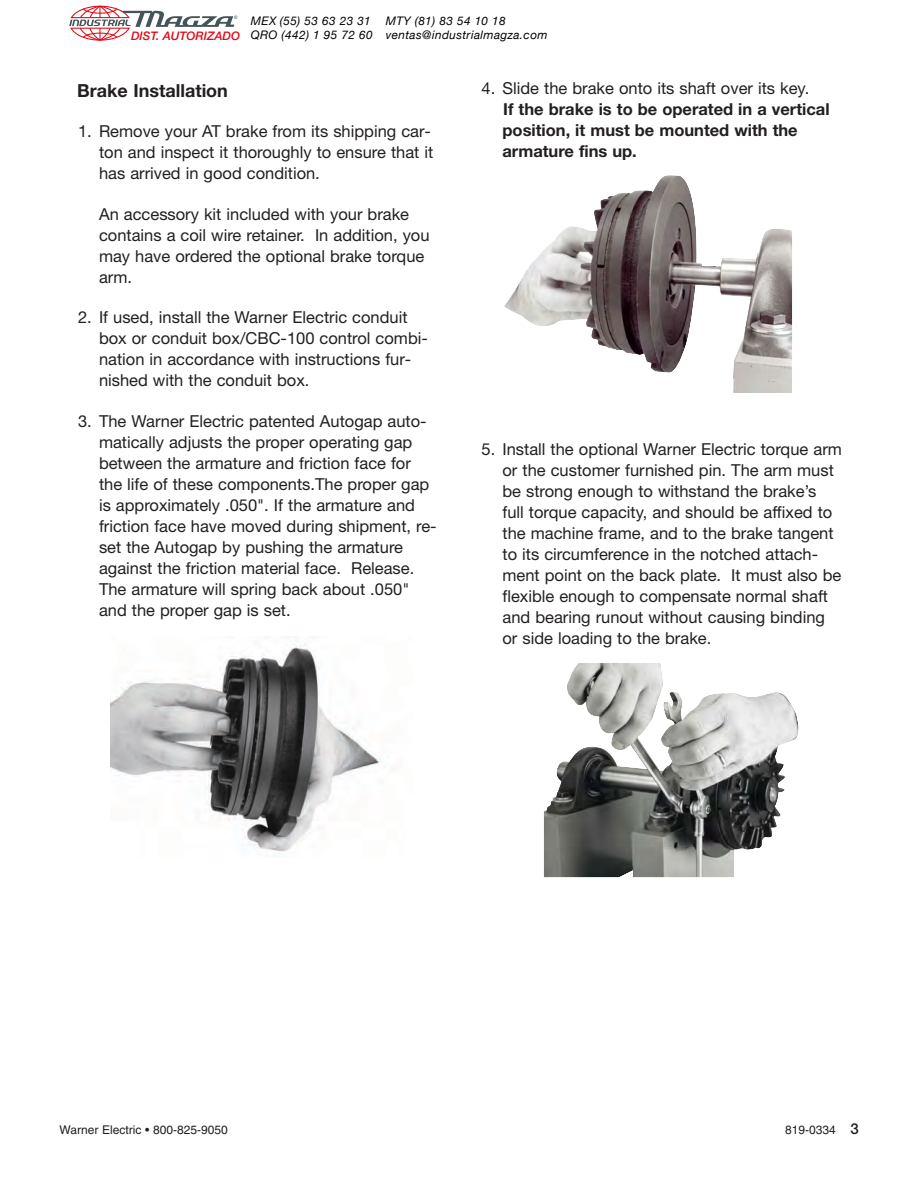
<style>
.page{position:relative;width:918px;height:1188px;background:#fff}
.page>*{position:absolute;margin:0;border:0;box-sizing:border-box;transform-origin:0 0}
.t1{font:700 18px "Helvetica Neue";color:#231f20}
.t2{font:16.5px/21px "Helvetica Neue";color:#231f20}
.t3{font:700 16.5px/21px "Helvetica Neue";color:#231f20}
.t4{font:12px "Helvetica";color:#231f20}
.t5{font:italic 11.85px/14.5px "Helvetica Neue";letter-spacing:.035em;color:#000}
.t6{font:italic 500 11.85px "Helvetica Neue";color:#e20916}
.t7{font:4.65px "Arial";color:#44545a}
.s1{font-family:"Helvetica Neue";font-weight:500;font-size:15px}
</style>
<div class="page">
<img style="left:110px;top:637px;width:271px;height:217px">
<img style="left:504px;top:175px;width:288px;height:218px">
<img style="left:544px;top:663px;width:255px;height:215px">
<svg style="left:69px;top:5px;width:165px;height:36px"></svg>
<p class="t7" style="left:234px;top:14px;width:5px">®</p>
<p class="t6" style="left:131px;top:30px;width:110px">DIST. AUTORIZADO</p>
<p class="t5" style="left:251px;top:13px;width:123px">MEX (55) 53 63 23 31<br>QRO (442) 1 95 72 60</p>
<p class="t5" style="left:386px;top:13px;width:163px">MTY (81) 83 54 10 18 ventas@industrialmagza.com</p>
<p class="t1" style="left:77px;top:84px;width:152px">Brake Installation</p>
<p class="t2" style="left:99px;top:123px;width:336px;text-indent:-21px">1. Remove your AT brake from its shipping car&shy;ton and inspect it thoroughly to ensure that it has arrived in good condition.</p>
<p class="t2" style="left:99px;top:205px;width:332px">An accessory kit included with your brake contains a coil wire retainer. In addition, you may have ordered the optional brake torque arm.</p>
<p class="t2" style="left:99px;top:308px;width:330px;text-indent:-21px">2. If used, install the Warner Electric conduit box or conduit box/CBC-100 control combi&shy;nation in accordance with instructions fur&shy;nished with the conduit box.</p>
<p class="t2" style="left:99px;top:412px;width:339px;text-indent:-21px">3. The Warner Electric patented Autogap auto&shy;matically adjusts the proper operating gap between the armature and friction face for the life of these components.The proper gap is approximately .050". If the armature and friction face have moved during shipment, re&shy;set the Autogap by pushing the armature against the friction material face. Release.<br>The armature will spring back about .050" and the proper gap is set.</p>
<p class="t2" style="left:482px;top:80px;width:329px">4. Slide the brake onto its shaft over its key.</p>
<p class="t3" style="left:503px;top:100px;width:329px">If the brake is to be operated in a vertical position, it must be mounted with the armature fins up.</p>
<p class="t2" style="left:503px;top:440px;width:341px;text-indent:-21px">5. Install the optional Warner Electric torque arm or the customer furnished pin. The arm must be strong enough to withstand the brake’s<br>full torque capacity, and should be affixed to the machine frame, and to the brake tangent to its circumference in the notched attach&shy;ment point on the back plate. It must also be flexible enough to compensate normal shaft and bearing runout without causing binding or side loading to the brake.</p>
<p class="t4" style="left:60px;top:1125px;width:170px">Warner Electric • 800-825-9050</p>
<p class="t4" style="left:785px;top:1125px;width:75px">819-0334 <span class="s1">3</span></p>
</div>
